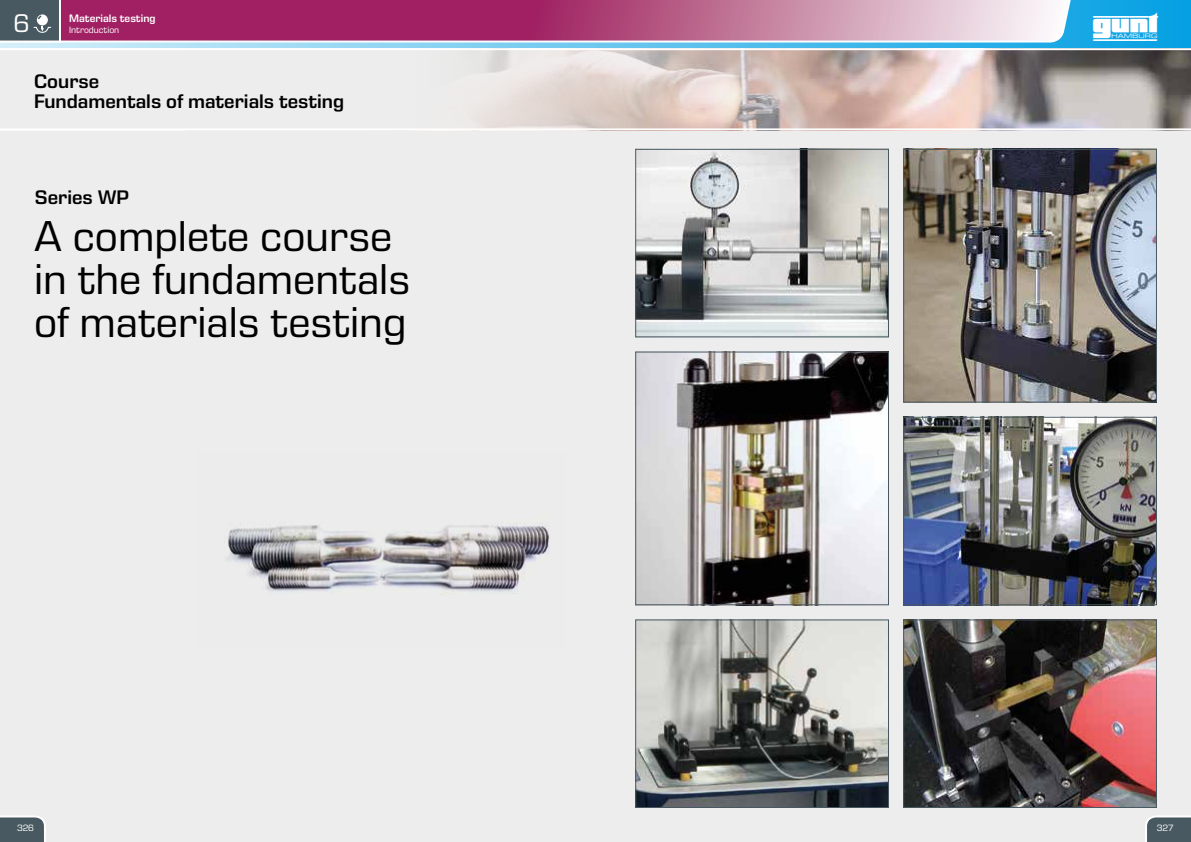
<style>
.page{position:relative;width:1191px;height:842px;background:#fff}
.page>*{position:absolute;margin:0;border:0;box-sizing:border-box;transform-origin:0 0}
.t1{font:44px/43px "Eurostile Next LT Pro";color:#000}
.t2{font:700 39.8px "gunt 2 E Symbol";color:#fff}
.t3{font:26px "Eurostile Next LT Pro";color:#fff}
.t4{font:600 20px/20px "Eurostile Next LT Pro";color:#000}
.t5{font:600 11px "Eurostile Next LT Pro";color:#fff}
.t6{font:9.3px "Eurostile Next LT Pro";color:#fff}
</style>
<div class="page">
<div style="left:0;top:130px;width:1191px;height:712px;background:#ededed"></div>
<svg style="left:1145px;top:816px;width:46px;height:26px"></svg>
<svg style="left:0;top:816px;width:46px;height:26px"></svg>
<div style="left:0;top:0;width:1191px;height:48px;background:linear-gradient(to right,#d7effa,#04a0e3)"></div>
<svg style="left:0;top:0;width:1075px;height:44px;background:#b66793"></svg>
<svg style="left:0;top:0;width:61px;height:43px;background:#616f76"></svg>
<svg style="left:0;top:48px;width:1191px;height:81px;background:#d6cecb"></svg>
<img style="left:637px;top:353px;width:250px;height:250px">
<div style="left:635px;top:351px;width:254px;height:254px;border:1px solid #495961"></div>
<img style="left:637px;top:151px;width:250px;height:184px">
<div style="left:635px;top:149px;width:254px;height:188px;border:1px solid #495961"></div>
<img style="left:905px;top:621px;width:250px;height:185px">
<div style="left:903px;top:619px;width:254px;height:189px;border:1px solid #495961"></div>
<img style="left:905px;top:151px;width:250px;height:250px">
<div style="left:903px;top:149px;width:254px;height:254px;border:1px solid #495961"></div>
<img style="left:637px;top:621px;width:250px;height:185px">
<div style="left:635px;top:619px;width:254px;height:189px;border:1px solid #495961"></div>
<img style="left:905px;top:419px;width:250px;height:184px">
<div style="left:903px;top:417px;width:254px;height:188px;border:1px solid #495961"></div>
<img style="left:227px;top:522px;width:323px;height:73px">
<svg style="left:1093px;top:16px;width:18px;height:25px"></svg>
<p class="t3" style="left:13px;top:9px;width:17px">6</p>
<p class="t5" style="left:69px;top:12px;width:88px">Materials testing</p>
<p class="t6" style="left:69px;top:24px;width:52px">Introduction</p>
<p class="t4" style="left:34px;top:71px;width:311px">Course<br>Fundamentals of materials testing</p>
<p class="t4" style="left:35px;top:188px;width:96px">Series WP</p>
<p class="t1" style="left:34px;top:215px;width:377px">A complete course in the fundamentals of materials testing</p>
<p class="t2" style="left:1111px;top:7px;width:51px">◆■▼</p>
<p class="t6" style="left:17px;top:823px;width:18px">326</p>
<p class="t6" style="left:1157px;top:823px;width:18px">327</p>
</div>
